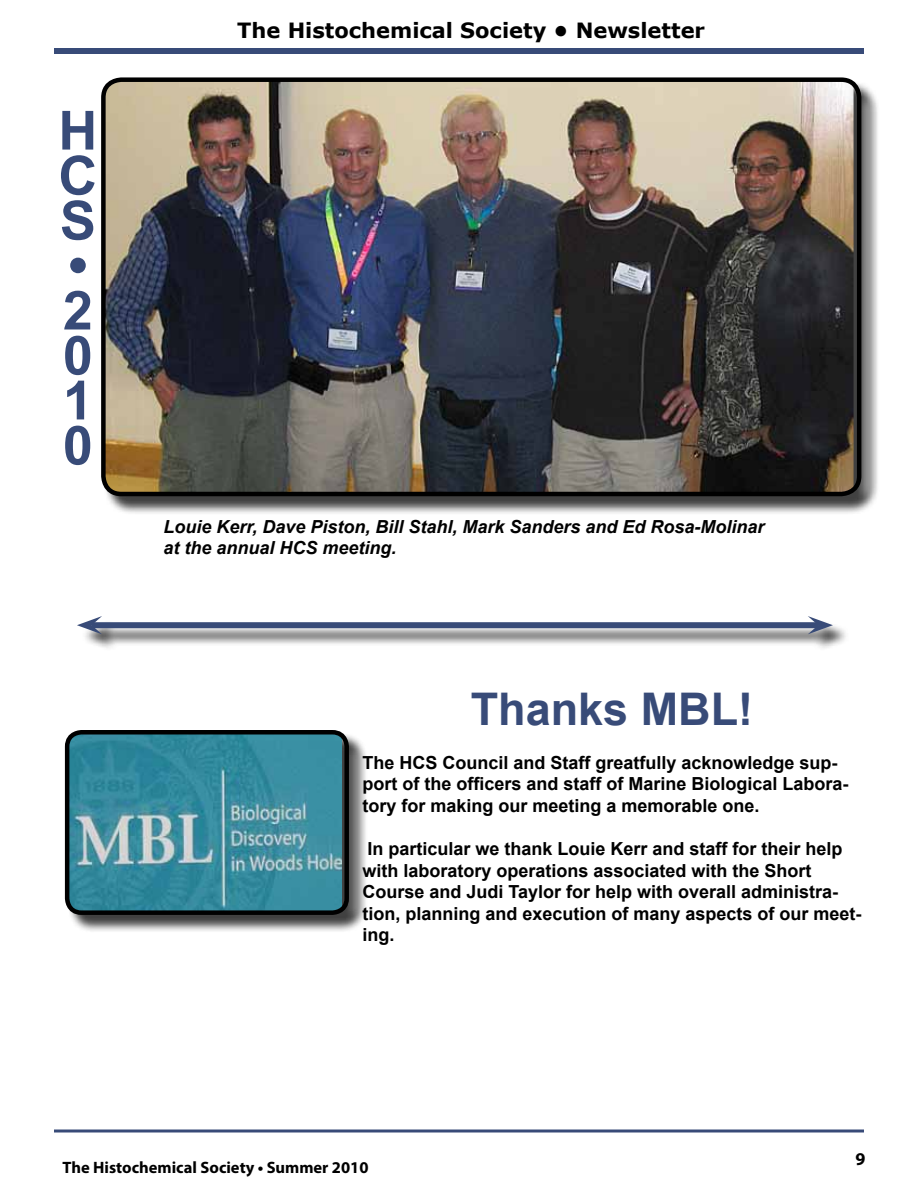
<style>
.page{position:relative;width:918px;height:1188px;background:#fff}
.page>*{position:absolute;margin:0;border:0;box-sizing:border-box;transform-origin:0 0}
.t1{font:700 54px/45px "Arial";color:#384b78}
.t2{font:700 45px "Arial";color:#384b78}
.t3{font:700 21px "Verdana";color:#000}
.t4{font:700 18px/21.6px "Arial";color:#000}
.t5{font:italic 700 18px/21.6px "Arial";color:#000}
.t6{font:700 18px "Myriad Pro";color:#000}
.t7{font:700 16.5px "Myriad Pro";color:#000}
</style>
<div class="page">
<div style="left:54px;top:48px;width:810px;height:6px;background:#384b78"></div>
<hr style="left:54px;top:1130px;width:810px;height:2px;background:#384b78">
<div style="left:103px;top:80px;width:777px;height:435px;background:#000;opacity:.75"></div>
<img style="left:103px;top:80px;width:751px;height:414px">
<div style="left:101px;top:77px;width:760px;height:419px;border:4px solid #000;border-radius:18px"></div>
<div style="left:67px;top:732px;width:300px;height:202px;background:#000;opacity:.75"></div>
<img style="left:67px;top:732px;width:275px;height:181px">
<div style="left:65px;top:730px;width:284px;height:185px;border:4px solid #000;border-radius:14px"></div>
<div style="left:79px;top:618px;width:770px;height:33px;background:#000;opacity:.75"></div>
<div style="left:92px;top:622px;width:726px;height:6px;background:#384b78"></div>
<svg style="left:77px;top:616px;width:25px;height:18px"></svg>
<svg style="left:808px;top:616px;width:25px;height:18px"></svg>
<h1 class="t1" style="left:58px;top:110px;width:40px">H<br>C<br>S •<br>2<br>0<br>1<br>0</h1>
<p class="t3" style="left:237px;top:17px;width:469px">The Histochemical Society • Newsletter</p>
<p class="t5" style="left:163px;top:516px;width:603px">Louie Kerr, Dave Piston, Bill Stahl, Mark Sanders and Ed Rosa-Molinar at the annual HCS meeting.</p>
<h2 class="t2" style="left:471px;top:680px;width:284px">Thanks MBL!</h2>
<p class="t4" style="left:362px;top:752px;width:488px">The HCS Council and Staff greatfully acknowledge sup&shy;port of the officers and staff of Marine Biological Labora&shy;tory for making our meeting a memorable one.</p>
<p class="t4" style="left:362px;top:838px;width:500px">In particular we thank Louie Kerr and staff for their help with laboratory operations associated with the Short Course and Judi Taylor for help with overall administra&shy;tion, planning and execution of many aspects of our meet&shy;ing.</p>
<p class="t7" style="left:63px;top:1156px;width:307px">The Histochemical Society • Summer 2010</p>
<p class="t6" style="left:856px;top:1148px;width:11px">9</p>
</div>
